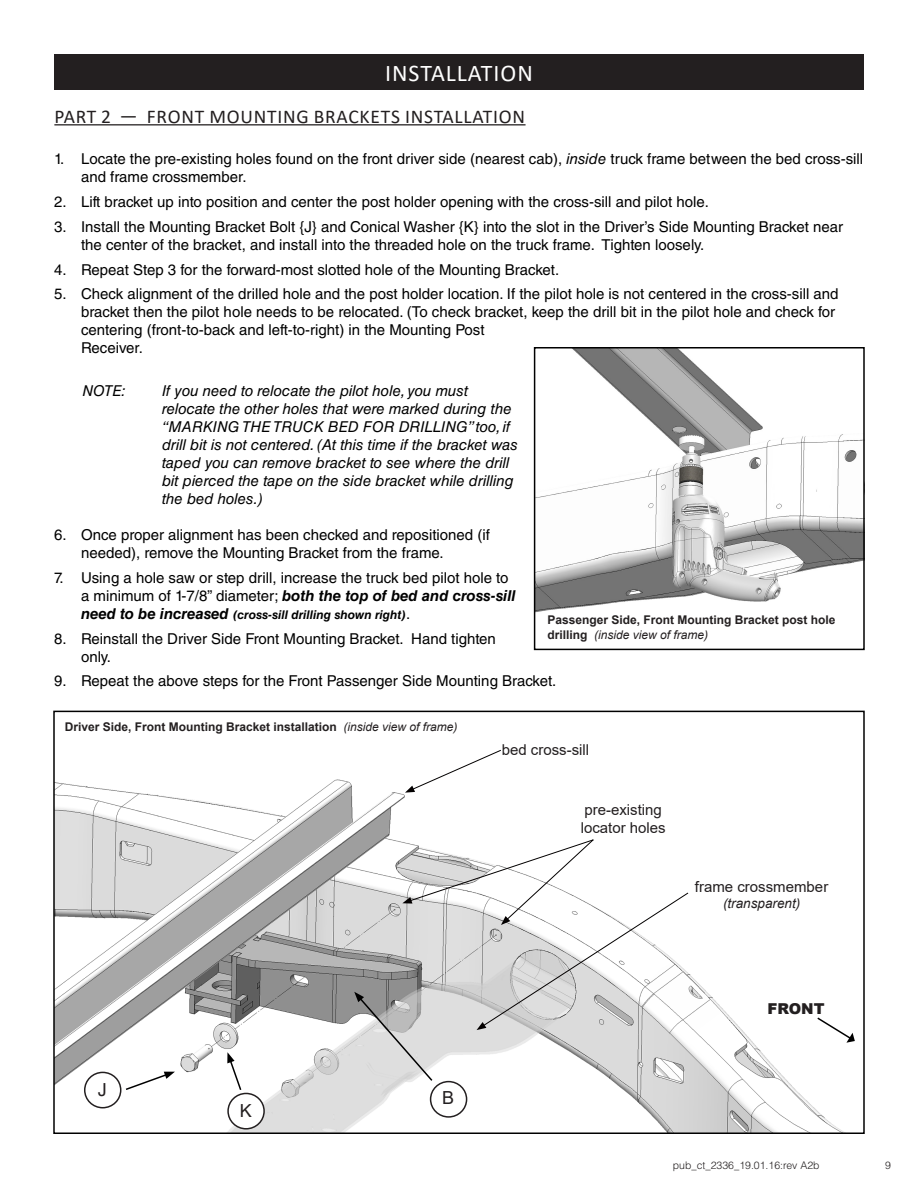
<style>
.page{position:relative;width:918px;height:1188px;background:#fff}
.page>*{position:absolute;margin:0;border:0;box-sizing:border-box;transform-origin:0 0}
.t1{font:24px "Calibri";letter-spacing:.04em;color:#fff}
.t2{font:19.5px "Calibri";letter-spacing:.04em;color:#231f20}
.t3{font:18px "Arial";color:#231f20}
.t4{font:15px/18px "Helvetica LT Std";color:#000}
.t5{font:italic 15px/18px "Helvetica LT Std";color:#000}
.t6{font:15px/18px "Arial";color:#231f20}
.t7{font:900 15px "Arial";color:#231f20}
.t8{font:italic 13.5px "Arial";color:#231f20}
.t9{font:700 12px/14.4px "Arial";color:#231f20}
.t10{font:italic 700 12px "Helvetica LT Std";color:#000}
.t11{font:300 10.5px "Helvetica LT Std";color:#231f20}
.s1{font-style:italic}
.s2{font-weight:700;font-style:italic}
.s3{font-size:15px}
.s4{font-weight:400;font-style:normal;font-size:15px}
.s5{font-weight:400;font-style:italic}
</style>
<div class="page">
<div style="left:54px;top:54px;width:810px;height:36px;background:#231f20"></div>
<hr style="left:54px;top:124px;width:472px;height:1px;background:#231f20">
<img style="left:56px;top:779px;width:786px;height:352px">
<div style="left:53px;top:711px;width:812px;height:423px;border:2px solid #000"></div>
<div style="left:84px;top:1072px;width:37px;height:36px;border:2px solid #231f20;border-radius:50%"></div>
<svg style="left:124px;top:1072px;width:51px;height:19px"></svg>
<div style="left:430px;top:1081px;width:37px;height:37px;border:2px solid #231f20;border-radius:50%"></div>
<div style="left:228px;top:1093px;width:36px;height:36px;background:#fff;border-radius:50%"></div>
<div style="left:227px;top:1093px;width:38px;height:37px;border:2px solid #231f20;border-radius:50%"></div>
<svg style="left:227px;top:1052px;width:16px;height:40px"></svg>
<div style="left:745px;top:987px;width:102px;height:43px;background:#fff"></div>
<svg style="left:816px;top:1017px;width:39px;height:26px"></svg>
<svg style="left:405px;top:750px;width:97px;height:43px"></svg>
<div style="left:676px;top:864px;width:171px;height:61px;background:#fff"></div>
<div style="left:567px;top:804px;width:113px;height:29px;background:#fff"></div>
<svg style="left:354px;top:839px;width:335px;height:243px"></svg>
<img style="left:537px;top:350px;width:325px;height:262px">
<div style="left:534px;top:347px;width:331px;height:303px;border:2px solid #000"></div>
<h1 class="t1" style="left:385px;top:56px;width:149px">INSTALLATION</h1>
<h2 class="t2" style="left:54px;top:103px;width:472px">PART 2 — FRONT MOUNTING BRACKETS INSTALLATION</h2>
<p class="t4" style="left:81px;top:150px;width:784px;text-indent:-27px">1. Locate the pre-existing holes found on the front driver side (nearest cab), <span class="s1">inside</span> truck frame between the bed cross-sill and frame crossmember.</p>
<p class="t4" style="left:54px;top:193px;width:656px">2. Lift bracket up into position and center the post holder opening with the cross-sill and pilot hole.</p>
<p class="t4" style="left:81px;top:217px;width:764px;text-indent:-27px">3. Install the Mounting Bracket Bolt {J} and Conical Washer {K} into the slot in the Driver’s Side Mounting Bracket near the center of the bracket, and install into the threaded hole on the truck frame. Tighten loosely.</p>
<p class="t4" style="left:54px;top:260px;width:507px">4. Repeat Step 3 for the forward-most slotted hole of the Mounting Bracket.</p>
<p class="t4" style="left:81px;top:285px;width:759px;text-indent:-27px">5. Check alignment of the drilled hole and the post holder location. If the pilot hole is not centered in the cross-sill and bracket then the pilot hole needs to be relocated. (To check bracket, keep the drill bit in the pilot hole and check for centering (front-to-back and left-to-right) in the Mounting Post<br>Receiver.</p>
<p class="t5" style="left:82px;top:382px;width:45px">NOTE:</p>
<p class="t5" style="left:162px;top:382px;width:358px">If you need to relocate the pilot hole, you must relocate the other holes that were marked during the “MARKING THE TRUCK BED FOR DRILLING” too, if drill bit is not centered. (At this time if the bracket was taped you can remove bracket to see where the drill bit pierced the tape on the side bracket while drilling the bed holes.)</p>
<p class="t4" style="left:81px;top:526px;width:411px;text-indent:-27px">6. Once proper alignment has been checked and repositioned (if needed), remove the Mounting Bracket from the frame.</p>
<p class="t4" style="left:81px;top:568px;width:436px;text-indent:-27px">7. Using a hole saw or step drill, increase the truck bed pilot hole to a minimum of 1-7/8” diameter; <span class="s2">both the top of bed and cross-sill</span></p>
<p class="t10" style="left:81px;top:607px;width:331px"><span class="s3">need to be increased</span> (cross-sill drilling shown right)<span class="s4">.</span></p>
<p class="t4" style="left:81px;top:629px;width:416px;text-indent:-27px">8. Reinstall the Driver Side Front Mounting Bracket. Hand tighten only.</p>
<p class="t4" style="left:54px;top:672px;width:504px">9. Repeat the above steps for the Front Passenger Side Mounting Bracket.</p>
<p class="t9" style="left:548px;top:613px;width:290px">Passenger Side, Front Mounting Bracket post hole drilling <span class="s5">(inside view of frame)</span></p>
<p class="t9" style="left:65px;top:720px;width:394px">Driver Side, Front Mounting Bracket installation <span class="s5">(inside view of frame)</span></p>
<p class="t3" style="left:98px;top:1078px;width:10px">J</p>
<p class="t3" style="left:240px;top:1099px;width:14px">K</p>
<p class="t3" style="left:442px;top:1085px;width:14px">B</p>
<p class="t6" style="left:502px;top:741px;width:89px">bed cross-sill</p>
<p class="t6" style="left:581px;top:801px;width:87px">pre-existing locator holes</p>
<p class="t6" style="left:695px;top:878px;width:135px">frame crossmember</p>
<p class="t8" style="left:723px;top:895px;width:79px">(transparent)</p>
<p class="t7" style="left:767px;top:998px;width:59px">FRONT</p>
<p class="t11" style="left:673px;top:1158px;width:148px">pub_ct_2336_19.01.16:rev A2b</p>
<p class="t11" style="left:885px;top:1158px;width:7px">9</p>
</div>
